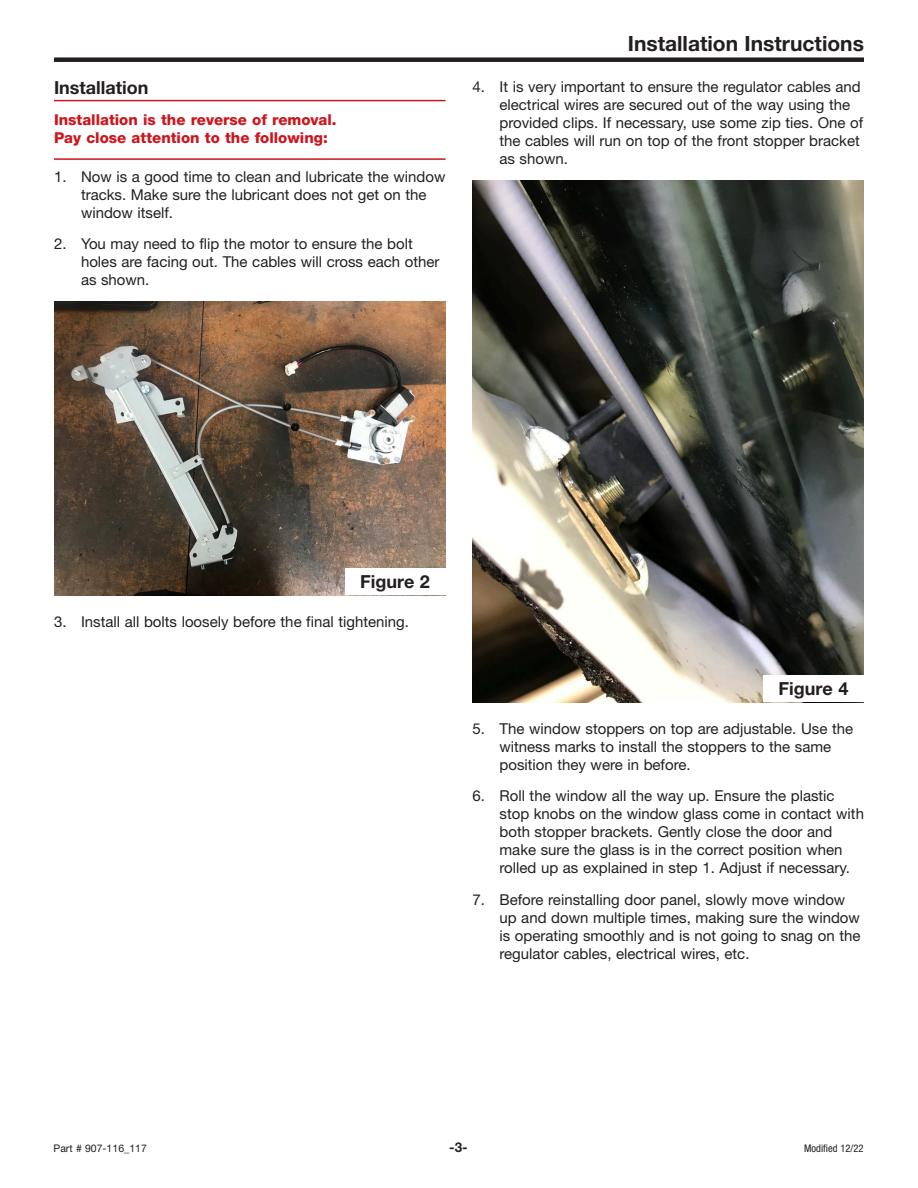
<style>
.page{position:relative;width:918px;height:1188px;background:#fff}
.page>*{position:absolute;margin:0;border:0;box-sizing:border-box;transform-origin:0 0}
.t1{font:700 21px "Helvetica Neue LT Std";color:#231f20}
.Illustration_Label{font:700 18px "Helvetica Neue LT Std";color:#231f20}
.Section_Header{font:700 18px "Helvetica Neue LT Std";color:#231f20}
.Numbered_Copy{font:15px/18px "Helvetica Neue LT Std";color:#231f20}
.Warning_Label{font:800 15px/18px "Helvetica Neue LT Std";color:#cd151d}
.t2{font:700 13.5px "Helvetica Neue LT Std";color:#231f20}
.t3{font:10.5px "Helvetica Neue LT Std";color:#231f20}
.t4{font:condensed 10.5px "Helvetica Neue LT Std";color:#231f20}
</style>
<div class="page">
<div style="left:54px;top:57px;width:810px;height:5px;background:#231f20"></div>
<hr style="left:54px;top:100px;width:392px;height:1px;background:#cd151d">
<hr style="left:54px;top:158px;width:392px;height:2px;background:#cd151d">
<img style="left:54px;top:302px;width:391px;height:293px">
<div style="left:345px;top:568px;width:101px;height:27px;background:#fff"></div>
<img style="left:473px;top:180px;width:391px;height:522px">
<div style="left:763px;top:675px;width:101px;height:27px;background:#fff"></div>
<p class="Section_Header" style="left:54px;top:76px;width:96px">Installation</p>
<p class="Warning_Label" style="left:54px;top:111px;width:284px">Installation is the reverse of removal.<br>Pay close attention to the following:</p>
<p class="Numbered_Copy" style="left:81px;top:167px;width:366px;text-indent:-27px">1. Now is a good time to clean and lubricate the window tracks. Make sure the lubricant does not get on the window itself.</p>
<p class="Numbered_Copy" style="left:81px;top:235px;width:360px;text-indent:-27px">2. You may need to flip the motor to ensure the bolt holes are facing out. The cables will cross each other as shown.</p>
<h1 class="t1" style="left:628px;top:30px;width:238px">Installation Instructions</h1>
<p class="Numbered_Copy" style="left:500px;top:77px;width:365px;text-indent:-27px">4. It is very important to ensure the regulator cables and electrical wires are secured out of the way using the provided clips. If necessary, use some zip ties. One of the cables will run on top of the front stopper bracket as shown.</p>
<p class="Illustration_Label" style="left:360px;top:571px;width:71px">Figure 2</p>
<p class="Numbered_Copy" style="left:54px;top:612px;width:356px">3. Install all bolts loosely before the final tightening.</p>
<p class="Illustration_Label" style="left:779px;top:678px;width:71px">Figure 4</p>
<p class="Numbered_Copy" style="left:500px;top:719px;width:355px;text-indent:-27px">5. The window stoppers on top are adjustable. Use the witness marks to install the stoppers to the same position they were in before.</p>
<p class="Numbered_Copy" style="left:500px;top:787px;width:366px;text-indent:-27px">6. Roll the window all the way up. Ensure the plastic stop knobs on the window glass come in contact with both stopper brackets. Gently close the door and make sure the glass is in the correct position when rolled up as explained in step 1. Adjust if necessary.</p>
<p class="Numbered_Copy" style="left:500px;top:890px;width:362px;text-indent:-27px">7. Before reinstalling door panel, slowly move window up and down multiple times, making sure the window is operating smoothly and is not going to snag on the regulator cables, electrical wires, etc.</p>
<p class="t3" style="left:54px;top:1142px;width:95px">Part # 907-116_117</p>
<p class="t2" style="left:449px;top:1139px;width:20px">-3-</p>
<p class="t4" style="left:804px;top:1143px;width:61px">Modified 12/22</p>
</div>
